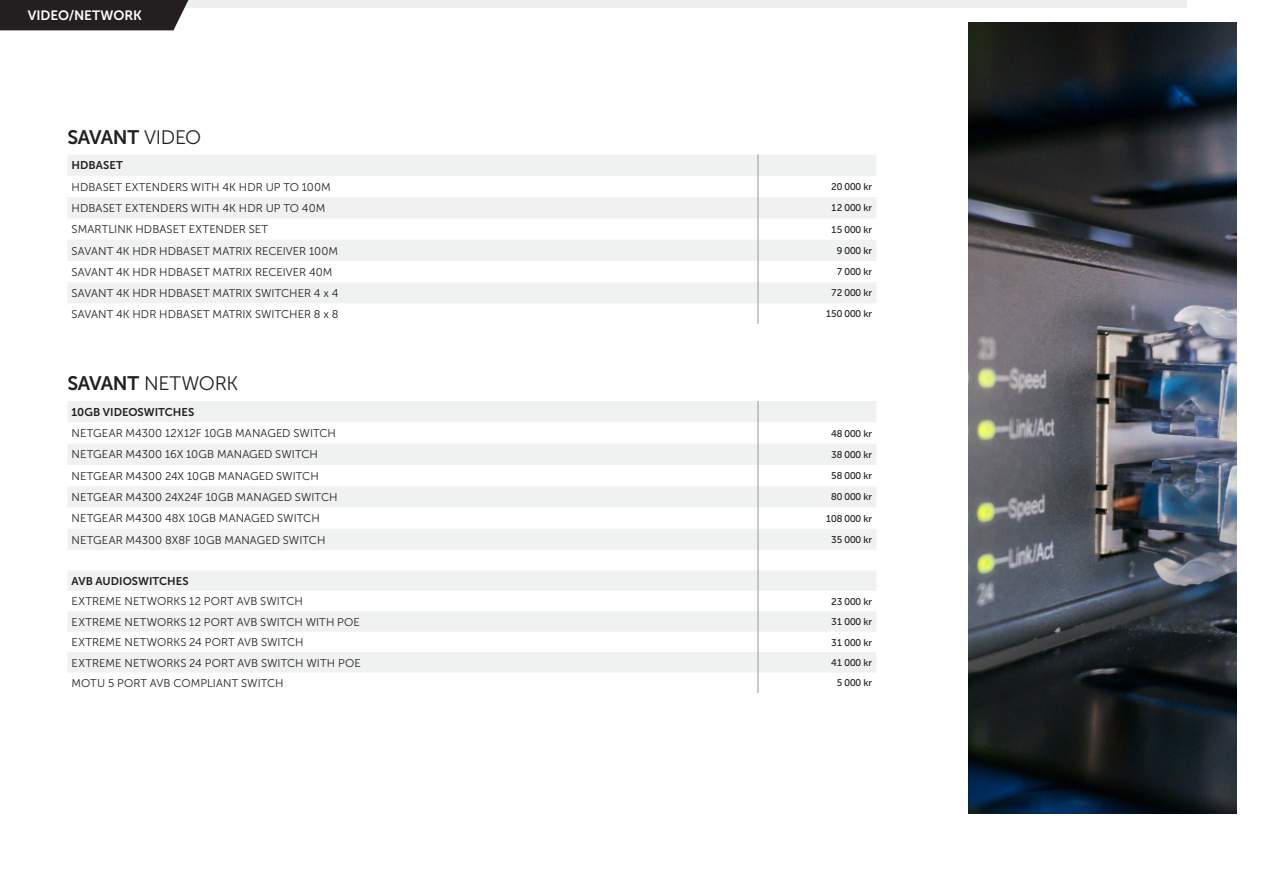
<style>
.page{position:relative;width:1263px;height:893px;background:#fff}
.page>*{position:absolute;margin:0;border:0;box-sizing:border-box;transform-origin:0 0}
.t1{font:19.5px "Museo Sans 300";letter-spacing:-.015em;color:#231f20}
.t2{font:19.5px "Museo Sans 700";letter-spacing:-.015em;color:#231f20}
.t3{font:13.5px "Museo Sans 700";letter-spacing:-.005em;color:#fff}
.t4{font:11.25px "Museo Sans 300";letter-spacing:.005em;color:#231f20}
.t5{font:11.25px "Museo Sans 700";color:#231f20}
.t6{font:9.75px "Museo Sans 500";letter-spacing:-.01em;color:#231f20}
.s1{font-family:"Museo Sans 300"}
.s2{font-family:"Museo Sans 700"}
</style>
<div class="page">
<div style="left:0;top:0;width:1186px;height:7px;background:#eeeeef"></div>
<div style="left:0;top:0;width:188px;height:30px;background:#231f20"></div>
<div style="left:28px;top:10px;width:123px;height:10px;background:#231f20"></div>
<svg style="left:68px;top:155px;width:808px;height:148px;fill:#f0f2f1"></svg>
<svg style="left:758px;top:155px;width:1px;height:169px"></svg>
<img style="left:968px;top:22px;width:268px;height:791px">
<svg style="left:68px;top:401px;width:808px;height:271px;fill:#f0f2f1"></svg>
<svg style="left:758px;top:401px;width:1px;height:292px"></svg>
<p class="t3" style="left:28px;top:8px;width:116px">VIDEO/NETWORK</p>
<p class="t2" style="left:67px;top:126px;width:135px">SAVANT <span class="s1">VIDEO</span></p>
<p class="t5" style="left:72px;top:159px;width:53px">HDBASET</p>
<p class="t4" style="left:72px;top:181px;width:261px">HDBASET EXTENDERS WITH 4K HDR UP TO 100M</p>
<p class="t6" style="left:831px;top:181px;width:42px">20 000 kr</p>
<p class="t4" style="left:72px;top:202px;width:255px">HDBASET EXTENDERS WITH 4K HDR UP TO 40M</p>
<p class="t6" style="left:831px;top:203px;width:42px">12 000 kr</p>
<p class="t4" style="left:72px;top:223px;width:198px">SMARTLINK HDBASET EXTENDER SET</p>
<p class="t6" style="left:831px;top:224px;width:42px">15 000 kr</p>
<p class="t4" style="left:72px;top:245px;width:268px">SAVANT 4K HDR HDBASET MATRIX RECEIVER 100M</p>
<p class="t6" style="left:837px;top:245px;width:37px">9 000 kr</p>
<p class="t4" style="left:72px;top:266px;width:262px">SAVANT 4K HDR HDBASET MATRIX RECEIVER 40M</p>
<p class="t6" style="left:837px;top:266px;width:37px">7 000 kr</p>
<p class="t4" style="left:72px;top:287px;width:268px">SAVANT 4K HDR HDBASET MATRIX SWITCHER 4 x 4</p>
<p class="t6" style="left:831px;top:288px;width:42px">72 000 kr</p>
<p class="t4" style="left:72px;top:308px;width:268px">SAVANT 4K HDR HDBASET MATRIX SWITCHER 8 x 8</p>
<p class="t6" style="left:826px;top:309px;width:48px">150 000 kr</p>
<p class="t1" style="left:67px;top:373px;width:172px"><span class="s2">SAVANT</span> NETWORK</p>
<p class="t5" style="left:72px;top:406px;width:124px">10GB VIDEOSWITCHES</p>
<p class="t4" style="left:72px;top:427px;width:266px">NETGEAR M4300 12X12F 10GB MANAGED SWITCH</p>
<p class="t6" style="left:831px;top:428px;width:42px">48 000 kr</p>
<p class="t4" style="left:72px;top:449px;width:248px">NETGEAR M4300 16X 10GB MANAGED SWITCH</p>
<p class="t6" style="left:831px;top:449px;width:42px">38 000 kr</p>
<p class="t4" style="left:72px;top:470px;width:249px">NETGEAR M4300 24X 10GB MANAGED SWITCH</p>
<p class="t6" style="left:831px;top:470px;width:42px">58 000 kr</p>
<p class="t4" style="left:72px;top:491px;width:267px">NETGEAR M4300 24X24F 10GB MANAGED SWITCH</p>
<p class="t6" style="left:831px;top:492px;width:42px">80 000 kr</p>
<p class="t4" style="left:72px;top:512px;width:250px">NETGEAR M4300 48X 10GB MANAGED SWITCH</p>
<p class="t6" style="left:826px;top:513px;width:48px">108 000 kr</p>
<p class="t4" style="left:72px;top:534px;width:255px">NETGEAR M4300 8X8F 10GB MANAGED SWITCH</p>
<p class="t6" style="left:831px;top:534px;width:42px">35 000 kr</p>
<p class="t5" style="left:72px;top:575px;width:119px">AVB AUDIOSWITCHES</p>
<p class="t4" style="left:72px;top:595px;width:233px">EXTREME NETWORKS 12 PORT AVB SWITCH</p>
<p class="t6" style="left:831px;top:596px;width:42px">23 000 kr</p>
<p class="t4" style="left:72px;top:616px;width:290px">EXTREME NETWORKS 12 PORT AVB SWITCH WITH POE</p>
<p class="t6" style="left:831px;top:616px;width:42px">31 000 kr</p>
<p class="t4" style="left:72px;top:636px;width:234px">EXTREME NETWORKS 24 PORT AVB SWITCH</p>
<p class="t6" style="left:831px;top:637px;width:42px">31 000 kr</p>
<p class="t4" style="left:72px;top:657px;width:291px">EXTREME NETWORKS 24 PORT AVB SWITCH WITH POE</p>
<p class="t6" style="left:831px;top:657px;width:42px">41 000 kr</p>
<p class="t4" style="left:72px;top:677px;width:214px">MOTU 5 PORT AVB COMPLIANT SWITCH</p>
<p class="t6" style="left:837px;top:678px;width:37px">5 000 kr</p>
</div>
